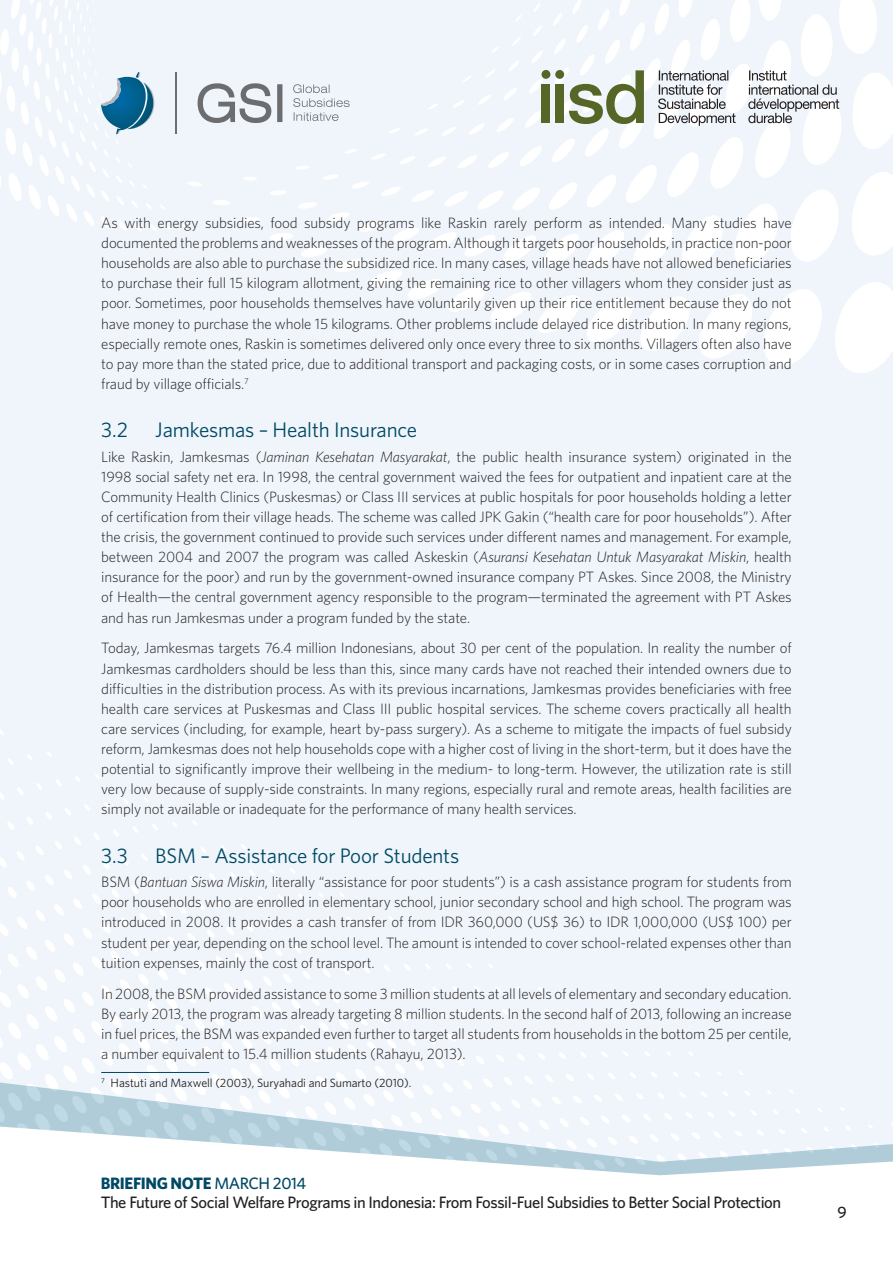
<style>
.page{position:relative;width:893px;height:1263px;background:#fff}
.page>*{position:absolute;margin:0;border:0;box-sizing:border-box;transform-origin:0 0}
.Subhead2{font:21px "Whitney";letter-spacing:-.01em;color:#004964}
.t1{font:500 16.5px/19.5px "Whitney";letter-spacing:-.025em;color:#231f20}
.Body_copy{font:300 15px/20.1px "Whitney";letter-spacing:-.01em;color:#231f20;text-align:justify}
.Footnotes{font:12px "Whitney";letter-spacing:-.005em;color:#231f20}
.s1{font-style:italic}
.s2{font-weight:700;color:#004964}
.s3{color:#004964}
</style>
<div class="page">
<div style="left:0;top:0;width:893px;height:729px;background:#eff5fb"></div>
<div style="left:0;top:729px;width:893px;height:352px;background:#eff5fb"></div>
<svg style="left:0;top:1081px;width:893px;height:44px;fill:#eff5fb"></svg>
<svg style="left:0;top:1086px;width:346px;height:39px"></svg>
<svg style="left:0;top:1125px;width:893px;height:51px"></svg>
<svg style="left:0;top:0;width:172px;height:232px"></svg>
<hr style="left:175px;top:72px;width:2px;height:62px;background:#6c6d70">
<svg style="left:179px;top:0;width:714px;height:374px"></svg>
<hr style="left:101px;top:1072px;width:108px;height:1px;background:#004964">
<p class="Body_copy" style="left:101px;top:212px;width:692px">As with energy subsidies, food subsidy programs like Raskin rarely perform as intended. Many studies have documented the problems and weaknesses of the program. Although it targets poor households, in practice non-poor households are also able to purchase the subsidized rice. In many cases, village heads have not allowed beneficiaries to purchase their full 15 kilogram allotment, giving the remaining rice to other villagers whom they consider just as poor. Sometimes, poor households themselves have voluntarily given up their rice entitlement because they do not have money to purchase the whole 15 kilograms. Other problems include delayed rice distribution. In many regions, especially remote ones, Raskin is sometimes delivered only once every three to six months. Villagers often also have to pay more than the stated price, due to additional transport and packaging costs, or in some cases corruption and fraud by village officials.<sup>7</sup></p>
<p class="Subhead2" style="left:101px;top:416px;width:28px">3.2</p>
<p class="Subhead2" style="left:155px;top:416px;width:263px">Jamkesmas – Health Insurance</p>
<p class="Body_copy" style="left:101px;top:446px;width:692px">Like Raskin, Jamkesmas (<span class="s1">Jaminan Kesehatan Masyarakat</span>, the public health insurance system) originated in the 1998 social safety net era. In 1998, the central government waived the fees for outpatient and inpatient care at the Community Health Clinics (Puskesmas) or Class III services at public hospitals for poor households holding a letter of certification from their village heads. The scheme was called JPK Gakin (“health care for poor households”). After the crisis, the government continued to provide such services under different names and management. For example, between 2004 and 2007 the program was called Askeskin (<span class="s1">Asuransi Kesehatan Untuk Masyarakat Miskin</span>, health insurance for the poor) and run by the government-owned insurance company PT Askes. Since 2008, the Ministry of Health—the central government agency responsible to the program—terminated the agreement with PT Askes and has run Jamkesmas under a program funded by the state.</p>
<p class="Body_copy" style="left:101px;top:638px;width:692px">Today, Jamkesmas targets 76.4 million Indonesians, about 30 per cent of the population. In reality the number of Jamkesmas cardholders should be less than this, since many cards have not reached their intended owners due to difficulties in the distribution process. As with its previous incarnations, Jamkesmas provides beneficiaries with free health care services at Puskesmas and Class III public hospital services. The scheme covers practically all health care services (including, for example, heart by-pass surgery). As a scheme to mitigate the impacts of fuel subsidy reform, Jamkesmas does not help households cope with a higher cost of living in the short-term, but it does have the potential to significantly improve their wellbeing in the medium- to long-term. However, the utilization rate is still very low because of supply-side constraints. In many regions, especially rural and remote areas, health facilities are simply not available or inadequate for the performance of many health services.</p>
<p class="Subhead2" style="left:101px;top:841px;width:28px">3.3</p>
<p class="Subhead2" style="left:155px;top:841px;width:305px">BSM – Assistance for Poor Students</p>
<p class="Body_copy" style="left:101px;top:871px;width:692px">BSM (<span class="s1">Bantuan Siswa Miskin</span>, literally “assistance for poor students”) is a cash assistance program for students from poor households who are enrolled in elementary school, junior secondary school and high school. The program was introduced in 2008. It provides a cash transfer of from IDR 360,000 (US$ 36) to IDR 1,000,000 (US$ 100) per student per year, depending on the school level. The amount is intended to cover school-related expenses other than tuition expenses, mainly the cost of transport.</p>
<p class="Body_copy" style="left:101px;top:983px;width:692px">In 2008, the BSM provided assistance to some 3 million students at all levels of elementary and secondary education.<br>By early 2013, the program was already targeting 8 million students. In the second half of 2013, following an increase in fuel prices, the BSM was expanded even further to target all students from households in the bottom 25 per centile, a number equivalent to 15.4 million students (Rahayu, 2013).</p>
<p class="Footnotes" style="left:101px;top:1075px;width:312px"><sup>7</sup> Hastuti and Maxwell (2003), Suryahadi and Sumarto (2010).</p>
<p class="t1" style="left:101px;top:1173px;width:682px"><span class="s2">BRIEFING NOTE</span> <span class="s3">MARCH 2014<br></span>The Future of Social Welfare Programs in Indonesia: From Fossil-Fuel Subsidies to Better Social Protection</p>
<p class="t1" style="left:837px;top:1202px;width:11px">9</p>
</div>
